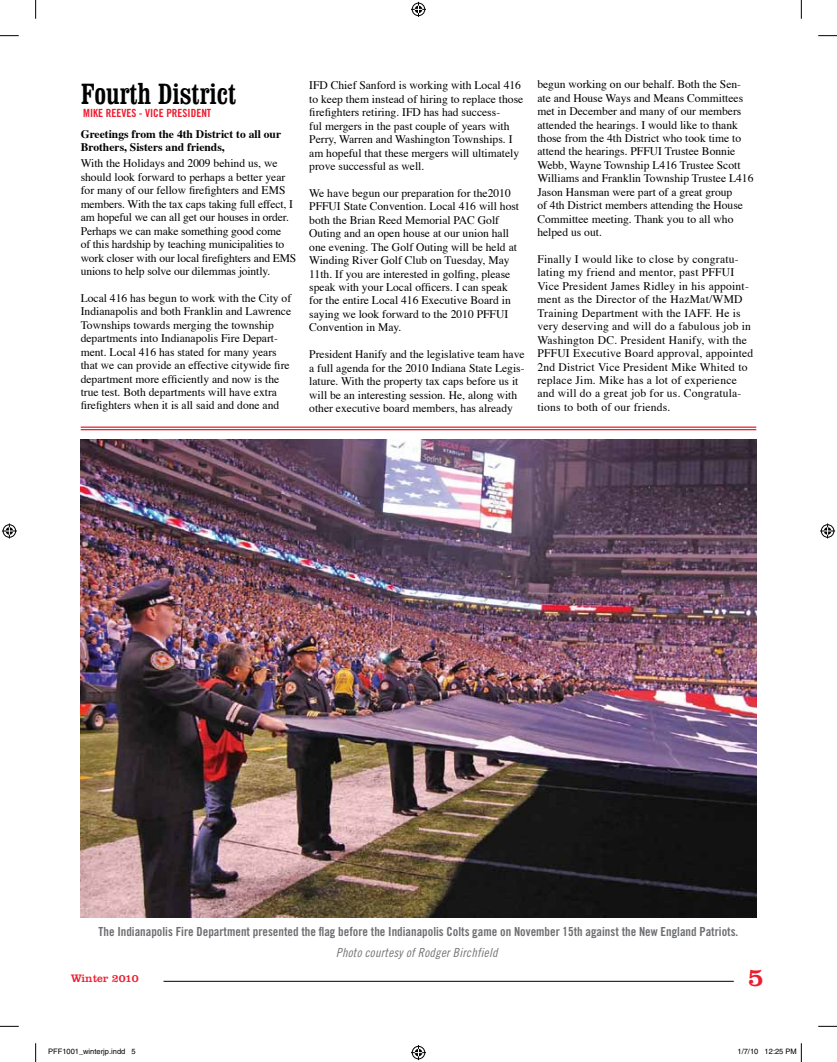
<style>
.page{position:relative;width:837px;height:1062px;background:#fff}
.page>*{position:absolute;margin:0;border:0;box-sizing:border-box;transform-origin:0 0}
.t1{font:condensed 30px "Clarendon BT";color:#000}
.t2{font:26.25px "Clarendon LT Std";color:#ed1c2e}
.t3{font:12.5px "Trade Gothic Bold Cond Twenty";color:#6d6e71}
.t4{font:12.5px "Trade Gothic Cond Eighteen Obl";letter-spacing:.02em;color:#777373}
.t5{font:11.5px/13.4px "Times";color:#000}
.t6{font:11.5px/13.4px "Times";letter-spacing:.02em;color:#000}
.t7{font:700 11.5px/13.4px "Times";color:#000}
.t8{font:11.25px "Trade Gothic Bold Cond Twenty";color:#ed1c2e}
.t9{font:11.25px "Clarendon LT Std";color:#ed1c2e}
.t10{font:7.5px "Helvetica";color:#000}
</style>
<div class="page">
<hr style="left:163px;top:980px;width:570px;height:1px;background:#000">
<img style="left:81px;top:439px;width:675px;height:478px">
<hr style="left:81px;top:426px;width:675px;height:1px;background:#ed1c2e">
<hr style="left:81px;top:429px;width:675px;height:1px;background:#ed1c2e">
<svg style="left:0;top:35px;width:19px;height:1px"></svg>
<svg style="left:818px;top:35px;width:18px;height:1px"></svg>
<svg style="left:0;top:1025px;width:19px;height:1px"></svg>
<svg style="left:818px;top:1025px;width:18px;height:1px"></svg>
<svg style="left:35px;top:0;width:1px;height:19px"></svg>
<svg style="left:35px;top:1043px;width:1px;height:18px"></svg>
<svg style="left:800px;top:0;width:1px;height:19px"></svg>
<svg style="left:411px;top:2px;width:15px;height:15px"></svg>
<svg style="left:411px;top:1045px;width:15px;height:14px"></svg>
<svg style="left:2px;top:523px;width:15px;height:15px"></svg>
<svg style="left:820px;top:523px;width:14px;height:15px"></svg>
<svg style="left:800px;top:1043px;width:1px;height:18px"></svg>
<h1 class="t1" style="left:81px;top:75px;width:157px">Fourth District</h1>
<p class="t8" style="left:83px;top:106px;width:130px">MIKE REEVES - VICE PRESIDENT</p>
<p class="t7" style="left:81px;top:126px;width:202px">Greetings from the 4th District to all our<br>Brothers, Sisters and friends,</p>
<p class="t5" style="left:81px;top:156px;width:217px">With the Holidays and 2009 behind us, we should look forward to perhaps a better year for many of our fellow firefighters and EMS members. With the tax caps taking full effect, I am hopeful we can all get our houses in order.<br>Perhaps we can make something good come<br>of this hardship by teaching municipalities to work closer with our local firefighters and EMS unions to help solve our dilemmas jointly.</p>
<p class="t5" style="left:81px;top:290px;width:212px">Local 416 has begun to work with the City of Indianapolis and both Franklin and Lawrence Townships towards merging the township departments into Indianapolis Fire Depart&shy;ment. Local 416 has stated for many years that we can provide an effective citywide fire department more efficiently and now is the true test. Both departments will have extra firefighters when it is all said and done and</p>
<p class="t5" style="left:309px;top:78px;width:215px">IFD Chief Sanford is working with Local 416 to keep them instead of hiring to replace those firefighters retiring. IFD has had success-<br>ful mergers in the past couple of years with Perry, Warren and Washington Townships. I am hopeful that these mergers will ultimately prove successful as well.</p>
<p class="t5" style="left:309px;top:185px;width:211px">We have begun our preparation for the2010<br>PFFUI State Convention. Local 416 will host both the Brian Reed Memorial PAC Golf Outing and an open house at our union hall one evening. The Golf Outing will be held at Winding River Golf Club on Tuesday, May 11th. If you are interested in golfing, please speak with your Local officers. I can speak for the entire Local 416 Executive Board in saying we look forward to the 2010 PFFUI Convention in May.</p>
<p class="t5" style="left:309px;top:346px;width:217px">President Hanify and the legislative team have a full agenda for the 2010 Indiana State Legis&shy;lature. With the property tax caps before us it will be an interesting session. He, along with other executive board members, has already</p>
<p class="t5" style="left:537px;top:77px;width:217px">begun working on our behalf. Both the Sen&shy;ate and House Ways and Means Committees met in December and many of our members attended the hearings. I would like to thank those from the 4th District who took time to attend the hearings. PFFUI Trustee Bonnie Webb, Wayne Township L416 Trustee Scott Williams and Franklin Township Trustee L416<br>Jason Hansman were part of a great group<br>of 4th District members attending the House Committee meeting. Thank you to all who helped us out.</p>
<p class="t6" style="left:537px;top:251px;width:217px">Finally I would like to close by congratu&shy;lating my friend and mentor, past PFFUI Vice President James Ridley in his appoint&shy;ment as the Director of the HazMat/WMD Training Department with the IAFF. He is very deserving and will do a fabulous job in Washington DC. President Hanify, with the PFFUI Executive Board approval, appointed 2nd District Vice President Mike Whited to replace Jim. Mike has a lot of experience and will do a great job for us. Congratula&shy;tions to both of our friends.</p>
<p class="t3" style="left:99px;top:923px;width:641px">The Indianapolis Fire Department presented the flag before the Indianapolis Colts game on November 15th against the New England Patriots.</p>
<p class="t4" style="left:336px;top:945px;width:163px">Photo courtesy of Rodger Birchfield</p>
<p class="t9" style="left:71px;top:971px;width:69px">Winter 2010</p>
<h2 class="t2" style="left:747px;top:961px;width:18px">5</h2>
<p class="t10" style="left:48px;top:1047px;width:89px">PFF1001_winterjp.indd 5</p>
<p class="t10" style="left:737px;top:1047px;width:61px">1/7/10 12:25 PM</p>
</div>
